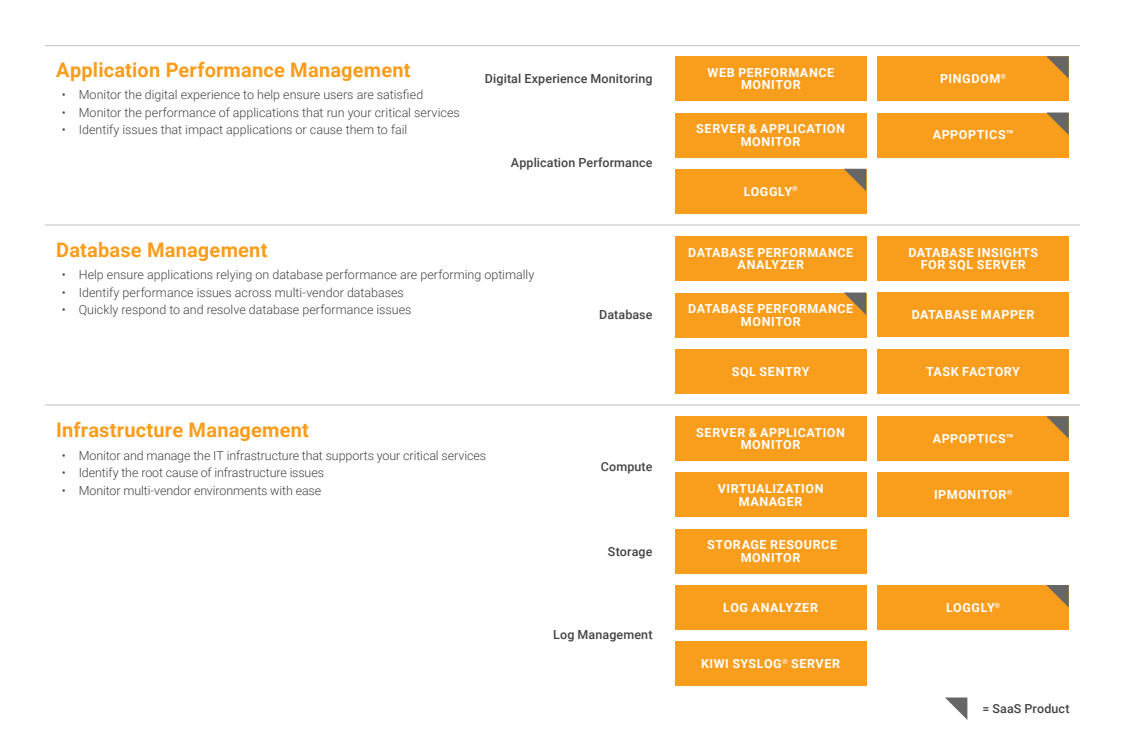
<style>
.page{position:relative;width:1125px;height:750px;background:#fff}
.page>*{position:absolute;margin:0;border:0;box-sizing:border-box;transform-origin:0 0}
.Large_subhead_OV{font:700 20px "Roboto";letter-spacing:.01em;color:#f99d1c}
.t1{font:300 12.5px "Roboto";color:#444}
.Product_name_OV{font:700 12.5px/12.5px "Roboto";letter-spacing:.05em;color:#fff;text-align:center}
.subhead_OV{font:500 12.5px "Roboto";letter-spacing:.01em;color:#444}
.Product_name_OV-2{font:700 12.5px "Roboto";letter-spacing:.03em;color:#fff}
</style>
<div class="page">
<div style="left:675px;top:236px;width:191px;height:45px;background:#f99d1c"></div>
<div style="left:878px;top:236px;width:191px;height:45px;background:#f99d1c"></div>
<div style="left:675px;top:293px;width:191px;height:45px;background:#f99d1c"></div>
<div style="left:675px;top:56px;width:191px;height:45px;background:#f99d1c"></div>
<div style="left:878px;top:56px;width:191px;height:45px;background:#f99d1c"></div>
<svg style="left:1046px;top:56px;width:23px;height:23px"></svg>
<div style="left:878px;top:113px;width:191px;height:45px;background:#f99d1c"></div>
<div style="left:878px;top:416px;width:191px;height:45px;background:#f99d1c"></div>
<div style="left:878px;top:472px;width:191px;height:46px;background:#f99d1c"></div>
<div style="left:878px;top:349px;width:191px;height:45px;background:#f99d1c"></div>
<div style="left:878px;top:292px;width:191px;height:46px;background:#f99d1c"></div>
<div style="left:675px;top:349px;width:191px;height:45px;background:#f99d1c"></div>
<div style="left:675px;top:169px;width:191px;height:45px;background:#f99d1c"></div>
<div style="left:675px;top:113px;width:191px;height:45px;background:#f99d1c"></div>
<div style="left:675px;top:416px;width:191px;height:45px;background:#f99d1c"></div>
<div style="left:675px;top:529px;width:191px;height:45px;background:#f99d1c"></div>
<div style="left:675px;top:472px;width:191px;height:46px;background:#f99d1c"></div>
<div style="left:675px;top:641px;width:191px;height:45px;background:#f99d1c"></div>
<div style="left:675px;top:585px;width:191px;height:45px;background:#f99d1c"></div>
<div style="left:878px;top:585px;width:191px;height:45px;background:#f99d1c"></div>
<hr style="left:45px;top:224px;width:1035px;height:2px;background:#ccc">
<hr style="left:45px;top:45px;width:1035px;height:1px;background:#ccc">
<hr style="left:45px;top:404px;width:1035px;height:2px;background:#ccc">
<svg style="left:945px;top:698px;width:22px;height:22px"></svg>
<svg style="left:1047px;top:113px;width:22px;height:22px"></svg>
<svg style="left:1046px;top:416px;width:23px;height:23px"></svg>
<svg style="left:844px;top:169px;width:22px;height:22px"></svg>
<svg style="left:844px;top:293px;width:22px;height:22px"></svg>
<svg style="left:1046px;top:585px;width:23px;height:23px"></svg>
<p class="Large_subhead_OV" style="left:56px;top:56px;width:356px">Application Performance Management</p>
<p class="t1" style="left:62px;top:86px;width:363px">• Monitor the digital experience to help ensure users are satisfied</p>
<p class="t1" style="left:62px;top:104px;width:399px">• Monitor the performance of applications that run your critical services</p>
<p class="t1" style="left:62px;top:121px;width:347px">• Identify issues that impact applications or cause them to fail</p>
<p class="subhead_OV" style="left:485px;top:70px;width:169px">Digital Experience Monitoring</p>
<p class="subhead_OV" style="left:511px;top:154px;width:143px">Application Performance</p>
<p class="Large_subhead_OV" style="left:56px;top:236px;width:213px">Database Management</p>
<p class="t1" style="left:62px;top:266px;width:474px">• Help ensure applications relying on database performance are performing optimally</p>
<p class="t1" style="left:62px;top:284px;width:344px">• Identify performance issues across multi-vendor databases</p>
<p class="t1" style="left:62px;top:301px;width:351px">• Quickly respond to and resolve database performance issues</p>
<p class="subhead_OV" style="left:599px;top:306px;width:55px">Database</p>
<p class="Large_subhead_OV" style="left:56px;top:416px;width:254px">Infrastructure Management</p>
<p class="t1" style="left:62px;top:447px;width:426px">• Monitor and manage the IT infrastructure that supports your critical services</p>
<p class="t1" style="left:62px;top:464px;width:264px">• Identify the root cause of infrastructure issues</p>
<p class="t1" style="left:62px;top:482px;width:261px">• Monitor multi-vendor environments with ease</p>
<p class="subhead_OV" style="left:601px;top:457px;width:53px">Compute</p>
<p class="subhead_OV" style="left:608px;top:542px;width:46px">Storage</p>
<p class="subhead_OV" style="left:553px;top:626px;width:101px">Log Management</p>
<p class="Product_name_OV" style="left:708px;top:66px;width:128px">WEB PERFORMANCE<br>MONITOR</p>
<p class="Product_name_OV" style="left:696px;top:122px;width:150px">SERVER &amp; APPLICATION<br>MONITOR</p>
<p class="Product_name_OV" style="left:744px;top:184px;width:56px">LOGGLY<sup>®</sup></p>
<p class="Product_name_OV" style="left:940px;top:72px;width:68px">PINGDOM<sup>®</sup></p>
<p class="Product_name_OV" style="left:933px;top:128px;width:83px">APPOPTICS™</p>
<p class="Product_name_OV" style="left:688px;top:246px;width:166px">DATABASE PERFORMANCE<br>ANALYZER</p>
<p class="Product_name_OV" style="left:908px;top:246px;width:131px">DATABASE INSIGHTS<br>FOR SQL SERVER</p>
<p class="Product_name_OV" style="left:688px;top:302px;width:166px">DATABASE PERFORMANCE<br>MONITOR</p>
<p class="Product_name_OV" style="left:912px;top:308px;width:124px">DATABASE MAPPER</p>
<p class="Product_name_OV" style="left:732px;top:364px;width:79px">SQL SENTRY</p>
<p class="Product_name_OV" style="left:696px;top:426px;width:150px">SERVER &amp; APPLICATION<br>MONITOR</p>
<p class="Product_name_OV" style="left:718px;top:482px;width:107px">VIRTUALIZATION<br>MANAGER</p>
<p class="Product_name_OV" style="left:707px;top:538px;width:131px">STORAGE RESOURCE<br>MONITOR</p>
<p class="Product_name_OV-2" style="left:926px;top:362px;width:95px">TASK FACTORY</p>
<p class="Product_name_OV" style="left:933px;top:432px;width:83px">APPOPTICS™</p>
<p class="Product_name_OV" style="left:934px;top:488px;width:80px">IPMONITOR<sup>®</sup></p>
<p class="Product_name_OV" style="left:723px;top:601px;width:96px">LOG ANALYZER</p>
<p class="Product_name_OV" style="left:946px;top:601px;width:56px">LOGGLY<sup>®</sup></p>
<p class="Product_name_OV" style="left:701px;top:657px;width:141px">KIWI SYSLOG<sup>®</sup> SERVER</p>
<p class="subhead_OV" style="left:982px;top:700px;width:89px">= SaaS Product</p>
</div>
